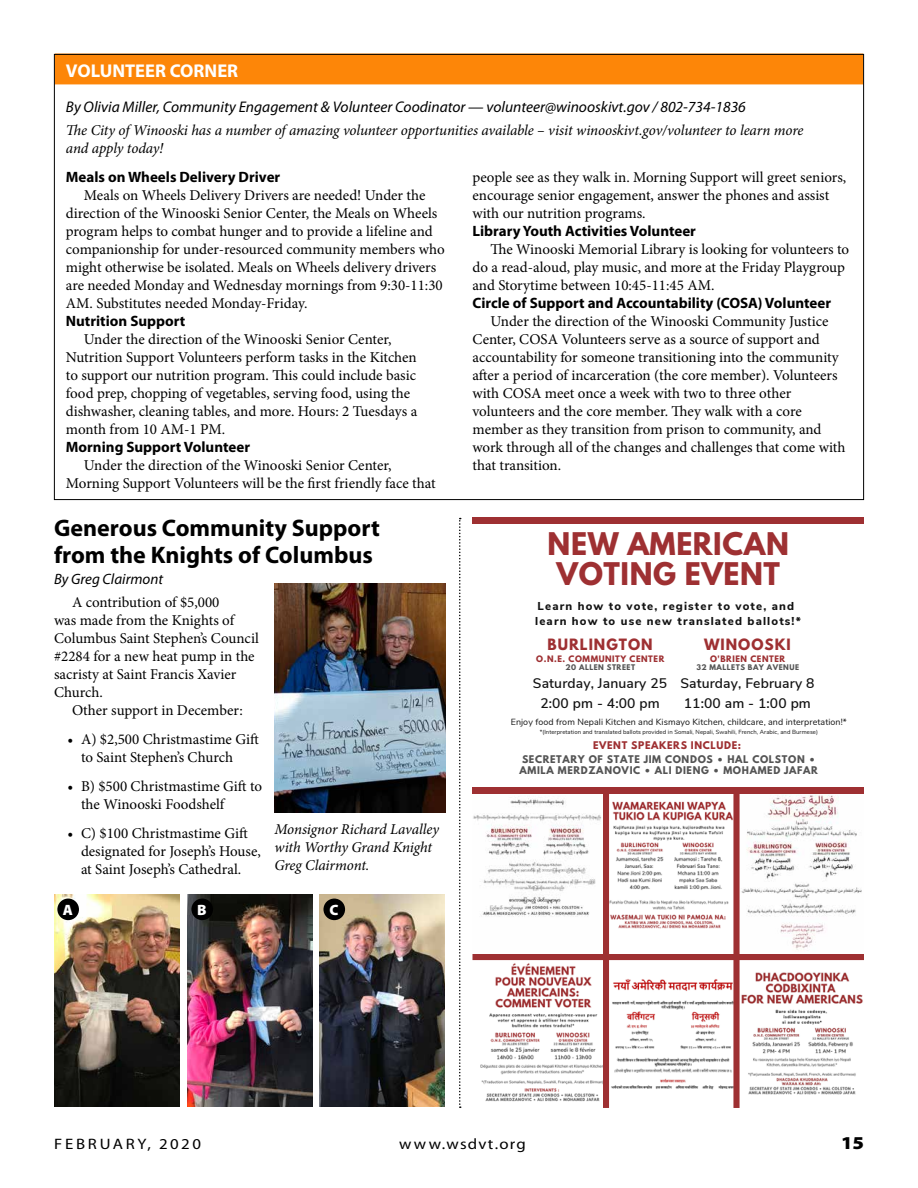
<style>
.page{position:relative;width:918px;height:1188px;background:#fff}
.page>*{position:absolute;margin:0;border:0;box-sizing:border-box;transform-origin:0 0}
.t1{font:700 27.6px/30.2px "League Spartan";letter-spacing:.02em;color:#9e3032;text-align:center}
.t2{font:700 24px/27px "Myriad Pro";color:#000}
.t3{font:700 18.6px "Myriad Pro";color:#fff}
.t4{font:900 18.15px "Myriad Pro";color:#000;scale:1.11 1}
.t5{font:italic 15.45px "Myriad Pro";color:#000}
.t6{font:15.15px "Myriad Pro";letter-spacing:.145em;color:#000;scale:1.11 1}
.t7{font:15.15px "Myriad Pro";letter-spacing:.075em;color:#000;scale:1.11 1}
.t8{font:15px/18px "Minion Pro";color:#000}
.t9{font:italic 15px/18px "Minion Pro";letter-spacing:-.01em;color:#000}
.t10{font:700 15px "Myriad Pro";color:#000}
.t11{font:italic 15px "Myriad Pro";color:#000}
.t12{font:900 15px "Myriad Pro";color:#fff}
.t13{font:600 13.8px "Nunito Sans";letter-spacing:.01em;color:#131313}
.t14{font:700 13.8px "League Spartan";letter-spacing:.07em;color:#9e3032}
.t15{font:800 11.4px/14.7px "Nunito Sans";letter-spacing:.1em;color:#131313}
.t16{font:700 9.45px "League Spartan";letter-spacing:.07em;color:#545454}
.t17{font:700 9.45px "League Spartan";letter-spacing:.07em;color:#9e3032}
.t18{font:8.85px "Nunito";letter-spacing:.01em;color:#131313}
.t19{font:700 7.95px "League Spartan";letter-spacing:.07em;color:#9e3032}
.t20{font:700 6.9px "League Spartan";letter-spacing:.07em;color:#545454}
.t21{font:6px "Nunito";letter-spacing:.01em;color:#131313}
.s1{font-family:"Myriad Pro";font-weight:700}
</style>
<div class="page">
<div style="left:55px;top:54px;width:808px;height:30px;background:#fd8608"></div>
<svg style="left:459px;top:518px;width:2px;height:590px"></svg>
<div style="left:472px;top:518px;width:392px;height:6px;background:#9e3032"></div>
<img style="left:274px;top:584px;width:172px;height:228px">
<img style="left:54px;top:894px;width:125px;height:213px">
<img style="left:320px;top:894px;width:125px;height:213px">
<img style="left:187px;top:894px;width:125px;height:213px">
<div style="left:57px;top:899px;width:22px;height:21px;background:#000;border-radius:50%"></div>
<div style="left:191px;top:899px;width:22px;height:21px;background:#000;border-radius:50%"></div>
<div style="left:323px;top:899px;width:22px;height:21px;background:#000;border-radius:50%"></div>
<svg style="left:472px;top:794px;width:392px;height:314px"></svg>
<div style="left:472px;top:788px;width:392px;height:6px;background:#9e3032"></div>
<p class="t3" style="left:66px;top:58px;width:174px">VOLUNTEER CORNER</p>
<p class="t5" style="left:66px;top:97px;width:682px">By Olivia Miller, Community Engagement &amp; Volunteer Coodinator — volunteer@winooskivt.gov / 802-734-1836</p>
<p class="t9" style="left:66px;top:121px;width:739px">Te City of Winooski has a number of amazing volunteer opportunities available – visit winooskivt.gov/volunteer to learn more</p>
<p class="t9" style="left:66px;top:139px;width:99px">and apply today!</p>
<p class="t10" style="left:66px;top:167px;width:216px">Meals on Wheels Delivery Driver</p>
<p class="t8" style="left:66px;top:186px;width:380px;text-indent:18px">Meals on Wheels Delivery Drivers are needed! Under the direction of the Winooski Senior Center, the Meals on Wheels program helps to combat hunger and to provide a lifeline and companionship for under-resourced community members who might otherwise be isolated. Meals on Wheels delivery drivers are needed Monday and Wednesday mornings from 9:30-11:30<br>AM. Substitutes needed Monday-Friday.</p>
<p class="t10" style="left:66px;top:311px;width:121px">Nutrition Support</p>
<p class="t8" style="left:66px;top:330px;width:353px;text-indent:18px">Under the direction of the Winooski Senior Center, Nutrition Support Volunteers perform tasks in the Kitchen to support our nutrition program. Tis could include basic food prep, chopping of vegetables, serving food, using the dishwasher, cleaning tables, and more. Hours: 2 Tuesdays a month from 10 AM-1 PM.</p>
<p class="t10" style="left:66px;top:437px;width:186px">Morning Support Volunteer</p>
<p class="t8" style="left:66px;top:456px;width:371px;text-indent:18px">Under the direction of the Winooski Senior Center,<br>Morning Support Volunteers will be the frst friendly face that</p>
<p class="t2" style="left:54px;top:513px;width:327px">Generous Community Support from the Knights of Columbus</p>
<p class="t11" style="left:54px;top:570px;width:111px">By Greg Clairmont</p>
<p class="t8" style="left:54px;top:594px;width:206px;text-indent:18px">A contribution of $5,000<br>was made from the Knights of<br>Columbus Saint Stephen’s Council #2284 for a new heat pump in the sacristy at Saint Francis Xavier<br>Church.</p>
<p class="t8" style="left:72px;top:702px;width:172px">Other support in December:</p>
<p class="t8" style="left:81px;top:730px;width:179px;text-indent:-14px">• A) $2,500 Christmastime Gif to Saint Stephen’s Church</p>
<p class="t8" style="left:81px;top:777px;width:183px;text-indent:-14px">• B) $500 Christmastime Gif to the Winooski Foodshelf</p>
<p class="t8" style="left:81px;top:824px;width:181px;text-indent:-14px">• C) $100 Christmastime Gif designated for Joseph’s House, at Saint Joseph’s Cathedral.</p>
<p class="t9" style="left:274px;top:820px;width:166px">Monsignor Richard Lavalley with Worthy Grand Knight<br>Greg Clairmont.</p>
<p class="t12" style="left:63px;top:900px;width:12px">A</p>
<p class="t12" style="left:197px;top:900px;width:11px">B</p>
<p class="t12" style="left:329px;top:900px;width:11px">C</p>
<p class="t8" style="left:472px;top:168px;width:375px">people see as they walk in. Morning Support will greet seniors, encourage senior engagement, answer the phones and assist with our nutrition programs.</p>
<p class="t10" style="left:472px;top:221px;width:225px">Library Youth Activities Volunteer</p>
<p class="t8" style="left:472px;top:240px;width:378px;text-indent:18px">Te Winooski Memorial Library is looking for volunteers to do a read-aloud, play music, and more at the Friday Playgroup and Storytime between 10:45-11:45 AM.<br><span class="s1">Circle of Support and Accountability (COSA) Volunteer</span></p>
<p class="t8" style="left:472px;top:312px;width:375px;text-indent:18px">Under the direction of the Winooski Community Justice Center, COSA Volunteers serve as a source of support and accountability for someone transitioning into the community afer a period of incarceration (the core member). Volunteers with COSA meet once a week with two to three other volunteers and the core member. Tey walk with a core member as they transition from prison to community, and work through all of the changes and challenges that come with that transition.</p>
<h2 class="t1" style="left:548px;top:529px;width:243px">NEW AMERICAN<br>VOTING EVENT</h2>
<p class="t15" style="left:535px;top:598px;width:267px">Learn how to vote, register to vote, and learn how to use new translated ballots!*</p>
<p class="t14" style="left:548px;top:634px;width:106px">BURLINGTON</p>
<p class="t14" style="left:704px;top:634px;width:88px">WINOOSKI</p>
<p class="t19" style="left:536px;top:653px;width:130px">O.N.E. COMMUNITY CENTER</p>
<p class="t19" style="left:710px;top:653px;width:77px">O'BRIEN CENTER</p>
<p class="t20" style="left:566px;top:662px;width:71px">20 ALLEN STREET</p>
<p class="t20" style="left:696px;top:662px;width:104px">32 MALLETS BAY AVENUE</p>
<p class="t13" style="left:533px;top:673px;width:283px">Saturday, January 25 Saturday, February 8</p>
<p class="t13" style="left:540px;top:693px;width:121px">2:00 pm - 4:00 pm</p>
<p class="t13" style="left:684px;top:693px;width:129px">11:00 am - 1:00 pm</p>
<p class="t18" style="left:511px;top:715px;width:338px">Enjoy food from Nepali Kitchen and Kismayo Kitchen, childcare, and interpretation!*</p>
<p class="t21" style="left:540px;top:727px;width:280px">*(Interpretation and translated ballots provided in Somali, Nepali, Swahili, French, Arabic, and Burmese)</p>
<p class="t17" style="left:593px;top:738px;width:150px">EVENT SPEAKERS INCLUDE:</p>
<p class="t16" style="left:522px;top:752px;width:295px">SECRETARY OF STATE JIM CONDOS • HAL COLSTON •</p>
<p class="t16" style="left:520px;top:763px;width:300px">AMILA MERDZANOVIC • ALI DIENG • MOHAMED JAFAR</p>
<p class="t6" style="left:54px;top:1135px;width:134px">FEBRUARY, 2020</p>
<p class="t7" style="left:399px;top:1135px;width:116px">www.wsdvt.org</p>
<p class="t4" style="left:841px;top:1131px;width:22px">15</p>
</div>
